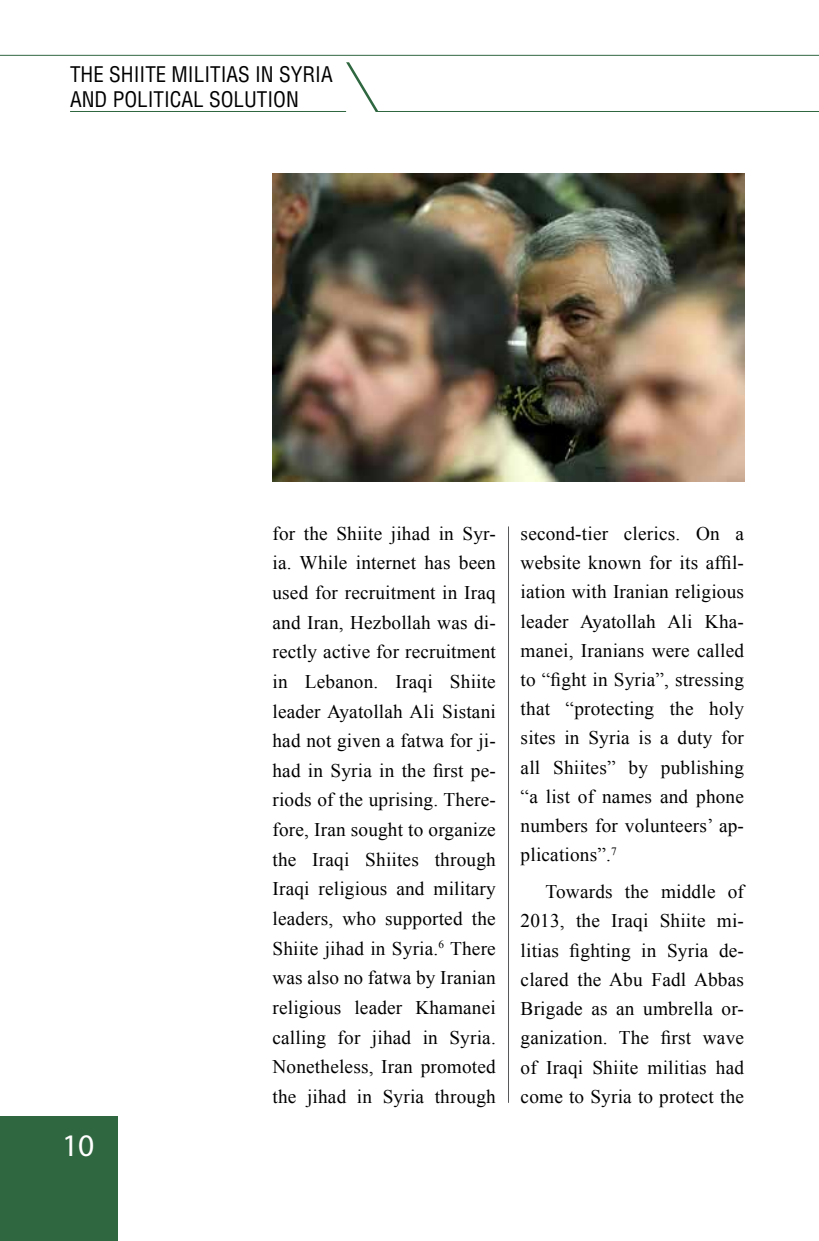
<style>
.page{position:relative;width:819px;height:1241px;background:#fff}
.page>*{position:absolute;margin:0;border:0;box-sizing:border-box;transform-origin:0 0}
.t1{font:31.5px "Myriad Pro";color:#fff}
.t2{font:condensed 21px/25.2px "Helvetica LT Std";color:#000}
.t3{font:19.25px/29.6px "Times New Roman";letter-spacing:.01em;color:#000;text-align:justify}
</style>
<div class="page">
<hr style="left:376px;top:111px;width:443px;height:1px;background:#2f6740">
<hr style="left:0;top:55px;width:819px;height:1px;background:#2f6740">
<svg style="left:346px;top:62px;width:32px;height:50px"></svg>
<hr style="left:70px;top:111px;width:276px;height:1px;background:#2f6740">
<div style="left:0;top:1116px;width:117px;height:124px;background:#2f6740"></div>
<hr style="left:508px;top:526px;width:1px;height:576px;background:#58595b">
<img style="left:273px;top:174px;width:471px;height:307px">
<p class="t2" style="left:70px;top:62px;width:264px">THE SHIITE MILITIAS IN SYRIA<br>AND POLITICAL SOLUTION</p>
<h1 class="t1" style="left:62px;top:1125px;width:34px">10</h1>
<p class="t3" style="left:272px;top:518px;width:225px">for the Shiite jihad in Syr&shy;ia. While internet has been used for recruitment in Iraq and Iran, Hezbollah was di&shy;rectly active for recruitment in Lebanon. Iraqi Shiite leader Ayatollah Ali Sistani had not given a fatwa for ji&shy;had in Syria in the first pe&shy;riods of the uprising. There&shy;fore, Iran sought to organize the Iraqi Shiites through Iraqi religious and military leaders, who supported the Shiite jihad in Syria.<sup>6</sup> There was also no fatwa by Iranian religious leader Khamanei calling for jihad in Syria.<br>Nonetheless, Iran promoted the jihad in Syria through</p>
<p class="t3" style="left:520px;top:518px;width:225px">second-tier clerics. On a website known for its affil&shy;iation with Iranian religious leader Ayatollah Ali Kha&shy;manei, Iranians were called to “fight in Syria”, stressing that “protecting the holy sites in Syria is a duty for all Shiites” by publishing “a list of names and phone numbers for volunteers’ ap&shy;plications”.<sup>7</sup></p>
<p class="t3" style="left:520px;top:876px;width:225px;text-indent:25px">Towards the middle of 2013, the Iraqi Shiite mi&shy;litias fighting in Syria de&shy;clared the Abu Fadl Abbas Brigade as an umbrella or&shy;ganization. The first wave of Iraqi Shiite militias had come to Syria to protect the</p>
</div>
